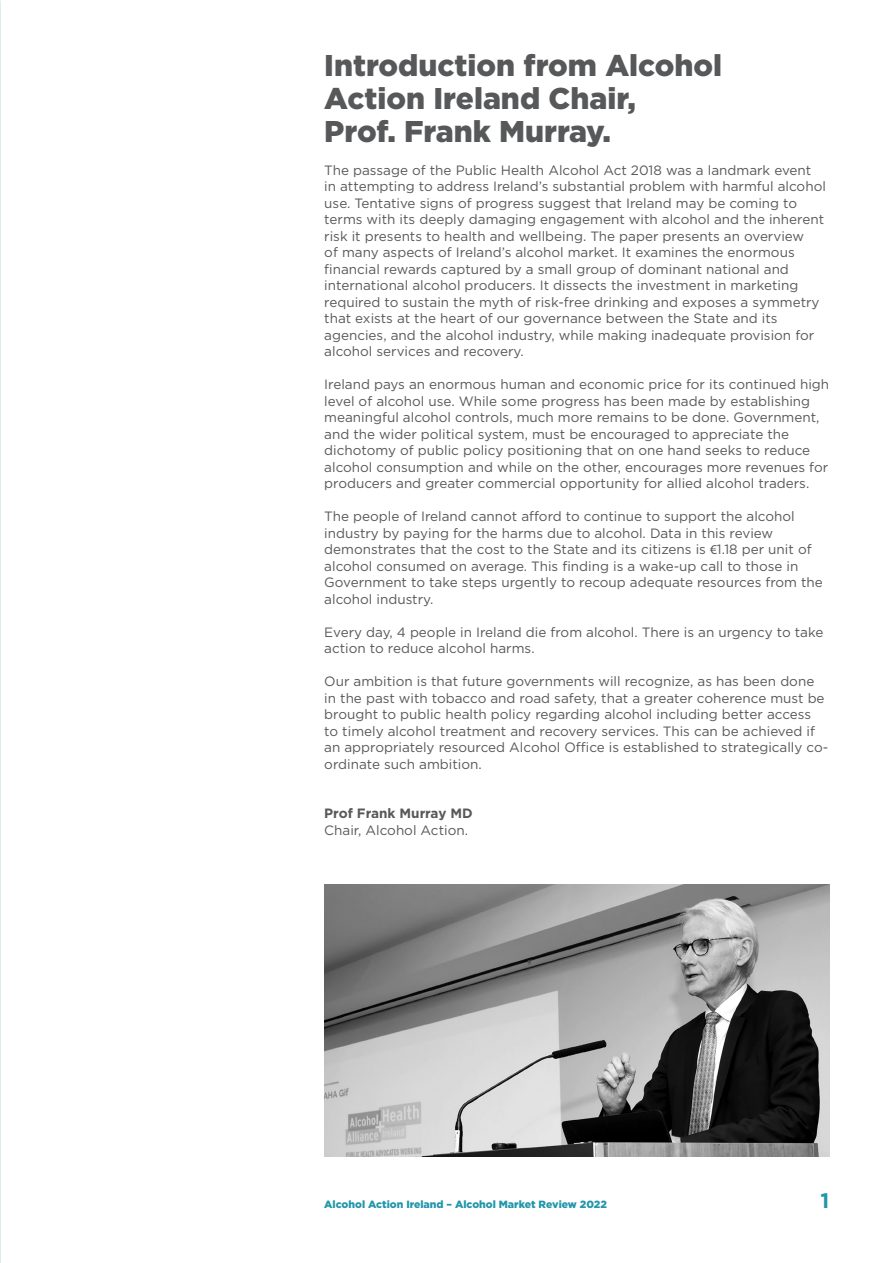
<style>
.page{position:relative;width:893px;height:1263px;background:#fff}
.page>*{position:absolute;margin:0;border:0;box-sizing:border-box;transform-origin:0 0}
.Section-Heading{font:900 30px/33px "Gotham";color:#57585a}
.t1{font:700 21px "Gotham";color:#2296aa}
.t2{font:13.5px/16.5px "Gotham";color:#57585a}
.t3{font:700 13.5px "Gotham";color:#57585a}
.t4{font:900 10.5px "Gotham";color:#2296aa}
.s1{font-family:"Myriad Pro"}
</style>
<div class="page">
<img style="left:325px;top:884px;width:504px;height:273px">
<p class="Section-Heading" style="left:324px;top:48px;width:399px">Introduction from Alcohol<br>Action Ireland Chair,<br>Prof. Frank Murray.</p>
<p class="t2" style="left:324px;top:162px;width:503px">The passage of the Public Health Alcohol Act 2018 was a landmark event in attempting to address Ireland’s substantial problem with harmful alcohol use. Tentative signs of progress suggest that Ireland may be coming to terms with its deeply damaging engagement with alcohol and the inherent risk it presents to health and wellbeing. The paper presents an overview<br>of many aspects of Ireland’s alcohol market. It examines the enormous financial rewards captured by a small group of dominant national and international alcohol producers. It dissects the investment in marketing required to sustain the myth of risk-free drinking and exposes a symmetry that exists at the heart of our governance between the State and its agencies, and the alcohol industry, while making inadequate provision for alcohol services and recovery.</p>
<p class="t2" style="left:324px;top:376px;width:506px">Ireland pays an enormous human and economic price for its continued high level of alcohol use. While some progress has been made by establishing meaningful alcohol controls, much more remains to be done. Government, and the wider political system, must be encouraged to appreciate the dichotomy of public policy positioning that on one hand seeks to reduce alcohol consumption and while on the other, encourages more revenues for producers and greater commercial opportunity for allied alcohol traders.</p>
<p class="t2" style="left:324px;top:508px;width:500px">The people of Ireland cannot afford to continue to support the alcohol industry by paying for the harms due to alcohol. Data in this review demonstrates that the cost to the State and its citizens is <span class="s1">€</span>1.18 per unit of alcohol consumed on average. This finding is a wake-up call to those in Government to take steps urgently to recoup adequate resources from the alcohol industry.</p>
<p class="t2" style="left:324px;top:624px;width:501px">Every day, 4 people in Ireland die from alcohol. There is an urgency to take action to reduce alcohol harms.</p>
<p class="t2" style="left:324px;top:673px;width:505px">Our ambition is that future governments will recognize, as has been done in the past with tobacco and road safety, that a greater coherence must be brought to public health policy regarding alcohol including better access to timely alcohol treatment and recovery services. This can be achieved if an appropriately resourced Alcohol Office is established to strategically co&shy;ordinate such ambition.</p>
<p class="t3" style="left:324px;top:806px;width:150px">Prof Frank Murray MD</p>
<p class="t2" style="left:324px;top:822px;width:145px">Chair, Alcohol Action.</p>
<p class="t4" style="left:324px;top:1198px;width:284px">Alcohol Action Ireland – Alcohol Market Review 2022</p>
<h2 class="t1" style="left:820px;top:1188px;width:10px">1</h2>
</div>
